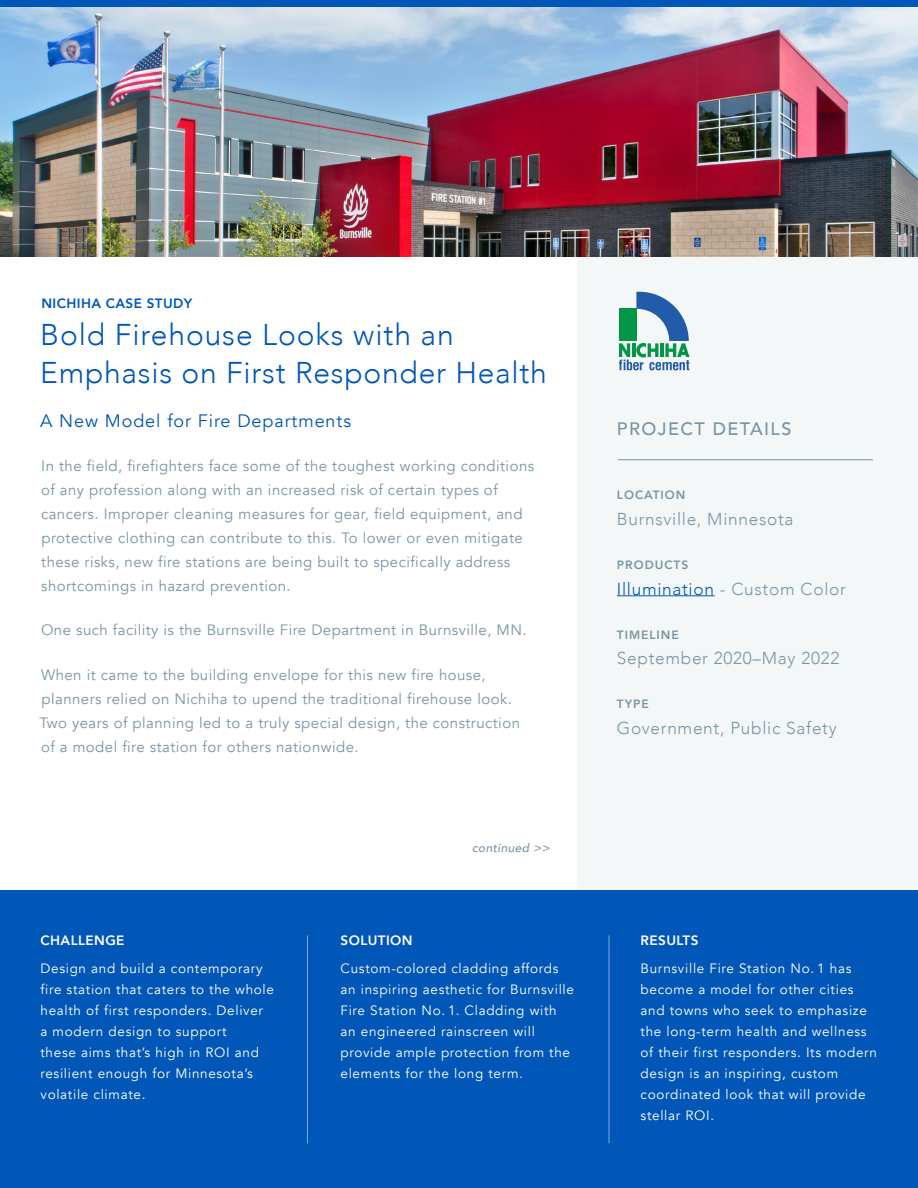
<style>
.page{position:relative;width:918px;height:1188px;background:#fff}
.page>*{position:absolute;margin:0;border:0;box-sizing:border-box;transform-origin:0 0}
.t1{font:300 30px/37.5px "Avenir";letter-spacing:.025em;color:#0057b8}
.t2{font:18px "Avenir";letter-spacing:.05em;color:#0057b8}
.t3{font:500 18px "Avenir";letter-spacing:.08em;color:#7895a4}
.t4{font:300 17.25px "Avenir";letter-spacing:.04em;color:#7895a4}
.t5{font:300 17.25px "Avenir";letter-spacing:.04em;color:#0057b8}
.t6{font:15px/24px "Avenir";letter-spacing:.03em;color:#7895a4}
.t7{font:13.5px/21px "Avenir";letter-spacing:.05em;color:#fff}
.t8{font:800 13.5px "Avenir";letter-spacing:.03em;color:#fff}
.t9{font:800 13.5px "Avenir";letter-spacing:.03em;color:#0057b8}
.t10{font:800 12px "Avenir";letter-spacing:.08em;color:#7895a4}
.t11{font:italic 500 12px "Avenir";letter-spacing:.03em;color:#7895a4}
.s1{color:#7895a4}
</style>
<div class="page">
<div style="left:578px;top:235px;width:340px;height:685px;background:#f4f7f8"></div>
<img style="left:0;top:6px;width:918px;height:250px">
<hr style="left:617px;top:595px;width:98px;height:1px;background:#0057b8">
<div style="left:0;top:890px;width:918px;height:298px;background:#0057b8"></div>
<hr style="left:618px;top:459px;width:255px;height:1px;background:#7895a4">
<svg style="left:619px;top:292px;width:70px;height:78px"></svg>
<hr style="left:307px;top:935px;width:1px;height:208px;background:#fff">
<hr style="left:609px;top:935px;width:1px;height:208px;background:#fff">
<div style="left:0;top:0;width:918px;height:6px;background:#0057b8"></div>
<p class="t9" style="left:41px;top:292px;width:152px">NICHIHA CASE STUDY</p>
<h1 class="t1" style="left:40px;top:316px;width:508px">Bold Firehouse Looks with an<br>Emphasis on First Responder Health</h1>
<p class="t2" style="left:40px;top:410px;width:312px">A New Model for Fire Departments</p>
<p class="t6" style="left:41px;top:454px;width:495px">In the field, firefighters face some of the toughest working conditions of any profession along with an increased risk of certain types of cancers. Improper cleaning measures for gear, field equipment, and protective clothing can contribute to this. To lower or even mitigate these risks, new fire stations are being built to specifically address shortcomings in hazard prevention.</p>
<p class="t6" style="left:41px;top:618px;width:487px">One such facility is the Burnsville Fire Department in Burnsville, MN.</p>
<p class="t6" style="left:39px;top:663px;width:482px">When it came to the building envelope for this new fire house, planners relied on Nichiha to upend the traditional firehouse look.<br>Two years of planning led to a truly special design, the construction of a model fire station for others nationwide.</p>
<p class="t8" style="left:41px;top:930px;width:85px">CHALLENGE</p>
<p class="t7" style="left:41px;top:958px;width:235px">Design and build a contemporary fire station that caters to the whole health of first responders. Deliver<br>a modern design to support<br>these aims that’s high in ROI and resilient enough for Minnesota’s volatile climate.</p>
<p class="t11" style="left:472px;top:841px;width:79px">continued &gt;&gt;</p>
<p class="t8" style="left:341px;top:930px;width:74px">SOLUTION</p>
<p class="t7" style="left:341px;top:958px;width:235px">Custom-colored cladding affords an inspiring aesthetic for Burnsville Fire Station No. 1. Cladding with an engineered rainscreen will provide ample protection from the elements for the long term.</p>
<p class="t3" style="left:617px;top:413px;width:176px">PROJECT DETAILS</p>
<p class="t10" style="left:617px;top:486px;width:70px">LOCATION</p>
<p class="t4" style="left:617px;top:509px;width:178px">Burnsville, Minnesota</p>
<p class="t10" style="left:617px;top:556px;width:73px">PRODUCTS</p>
<p class="t5" style="left:617px;top:578px;width:230px">Illumination <span class="s1">- Custom Color</span></p>
<p class="t10" style="left:617px;top:625px;width:63px">TIMELINE</p>
<p class="t4" style="left:617px;top:648px;width:224px">September 2020–May 2022</p>
<p class="t10" style="left:617px;top:695px;width:33px">TYPE</p>
<p class="t4" style="left:617px;top:718px;width:221px">Government, Public Safety</p>
<p class="t8" style="left:641px;top:930px;width:59px">RESULTS</p>
<p class="t7" style="left:641px;top:958px;width:238px">Burnsville Fire Station No. 1 has become a model for other cities and towns who seek to emphasize the long-term health and wellness of their first responders. Its modern design is an inspiring, custom coordinated look that will provide stellar ROI.</p>
</div>
